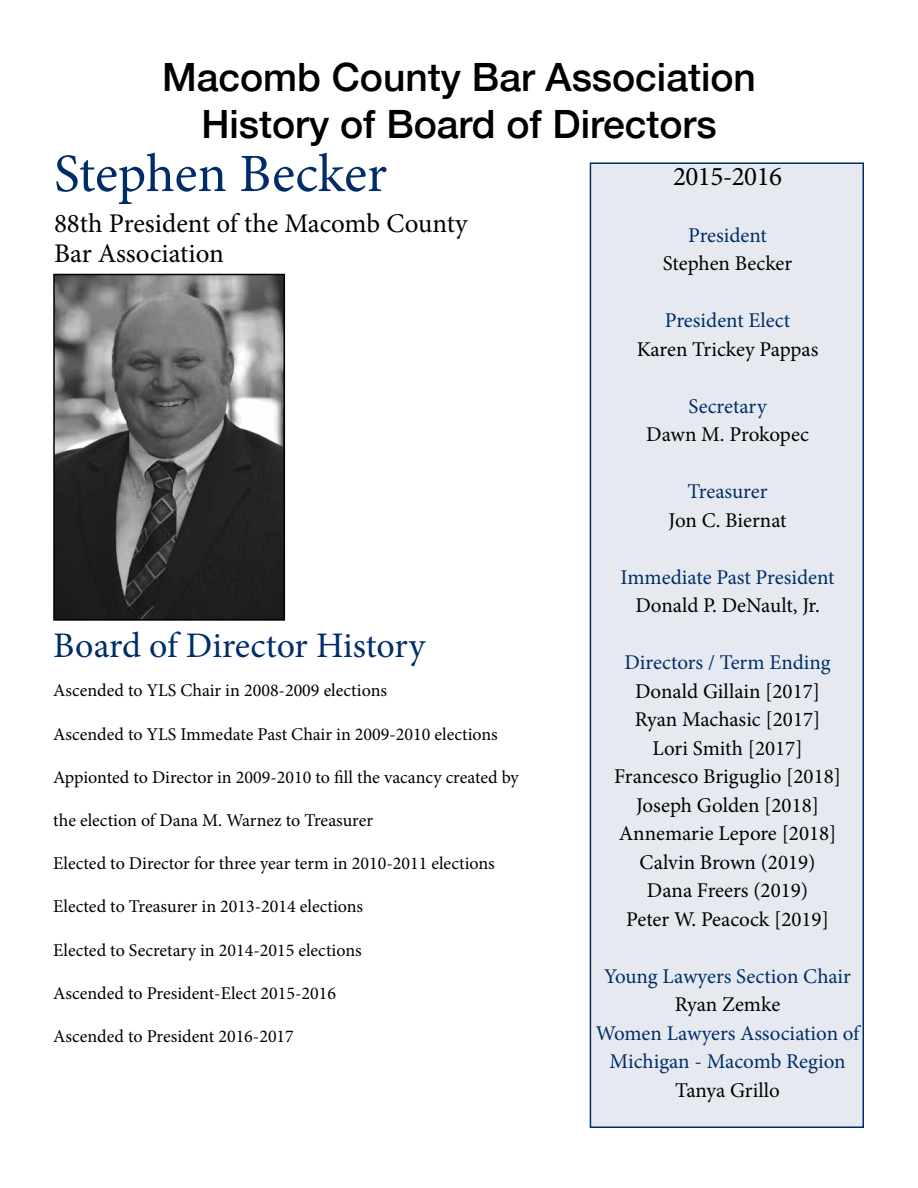
<style>
.page{position:relative;width:918px;height:1188px;background:#fff}
.page>*{position:absolute;margin:0;border:0;box-sizing:border-box;transform-origin:0 0}
.t1{font:54px "Minion Pro";letter-spacing:-.005em;color:#002d6a}
.t2{font:500 39px/46.8px "Helvetica Neue";color:#000;text-align:center}
.t3{font:36px "Minion Pro";letter-spacing:-.005em;color:#002d6a}
.t4{font:27px/30px "Minion Pro";color:#000}
.t5{font:27px "Minion Pro";letter-spacing:-.02em;color:#000}
.t6{font:21px/28.5px "Minion Pro";color:#000;text-align:center}
.t7{font:21px/28.5px "Minion Pro";color:#002d6a;text-align:center}
.t8{font:18px "Minion Pro";color:#000}
</style>
<div class="page">
<div style="left:590px;top:163px;width:273px;height:964px;background:#e6eaf0"></div>
<div style="left:590px;top:162px;width:274px;height:966px;border:2px solid #002d6a"></div>
<img style="left:56px;top:277px;width:226px;height:341px">
<div style="left:53px;top:274px;width:232px;height:347px;border:2px solid #000"></div>
<h2 class="t2" style="left:162px;top:51px;width:595px">Macomb County Bar Association<br>History of Board of Directors</h2>
<h3 class="t5" style="left:673px;top:158px;width:110px">2015-2016</h3>
<h1 class="t1" style="left:54px;top:138px;width:335px">Stephen Becker</h1>
<h3 class="t4" style="left:54px;top:208px;width:415px">88th President of the Macomb County<br>Bar Association</h3>
<p class="t7" style="left:688px;top:221px;width:80px">President</p>
<p class="t6" style="left:663px;top:249px;width:131px">Stephen Becker</p>
<p class="t7" style="left:665px;top:306px;width:127px">President Elect</p>
<p class="t6" style="left:637px;top:335px;width:183px">Karen Trickey Pappas</p>
<p class="t7" style="left:688px;top:392px;width:80px">Secretary</p>
<p class="t6" style="left:646px;top:420px;width:164px">Dawn M. Prokopec</p>
<p class="t7" style="left:688px;top:477px;width:81px">Treasurer</p>
<p class="t6" style="left:669px;top:506px;width:119px">Jon C. Biernat</p>
<p class="t7" style="left:621px;top:563px;width:215px">Immediate Past President</p>
<p class="t6" style="left:635px;top:591px;width:186px">Donald P. DeNault, Jr.</p>
<p class="t7" style="left:625px;top:648px;width:208px">Directors / Term Ending</p>
<p class="t6" style="left:614px;top:677px;width:228px">Donald Gillain [2017]<br>Ryan Machasic [2017]<br>Lori Smith [2017]<br>Francesco Briguglio [2018]<br>Joseph Golden [2018]<br>Annemarie Lepore [2018]<br>Calvin Brown (2019)<br>Dana Freers (2019)<br>Peter W. Peacock [2019]</p>
<p class="t7" style="left:604px;top:962px;width:248px">Young Lawyers Section Chair</p>
<p class="t6" style="left:675px;top:990px;width:107px">Ryan Zemke</p>
<p class="t7" style="left:596px;top:1019px;width:265px">Women Lawyers Association of<br>Michigan - Macomb Region</p>
<p class="t6" style="left:675px;top:1076px;width:106px">Tanya Grillo</p>
<h3 class="t3" style="left:53px;top:621px;width:374px">Board of Director History</h3>
<p class="t8" style="left:53px;top:679px;width:335px">Ascended to YLS Chair in 2008-2009 elections</p>
<p class="t8" style="left:53px;top:722px;width:446px">Ascended to YLS Immedate Past Chair in 2009-2010 elections</p>
<p class="t8" style="left:53px;top:765px;width:467px">Appionted to Director in 2009-2010 to fill the vacancy created by</p>
<p class="t8" style="left:53px;top:808px;width:321px">the election of Dana M. Warnez to Treasurer</p>
<p class="t8" style="left:53px;top:851px;width:443px">Elected to Director for three year term in 2010-2011 elections</p>
<p class="t8" style="left:53px;top:895px;width:311px">Elected to Treasurer in 2013-2014 elections</p>
<p class="t8" style="left:53px;top:938px;width:310px">Elected to Secretary in 2014-2015 elections</p>
<p class="t8" style="left:53px;top:981px;width:284px">Ascended to President-Elect 2015-2016</p>
<p class="t8" style="left:53px;top:1024px;width:242px">Ascended to President 2016-2017</p>
</div>
